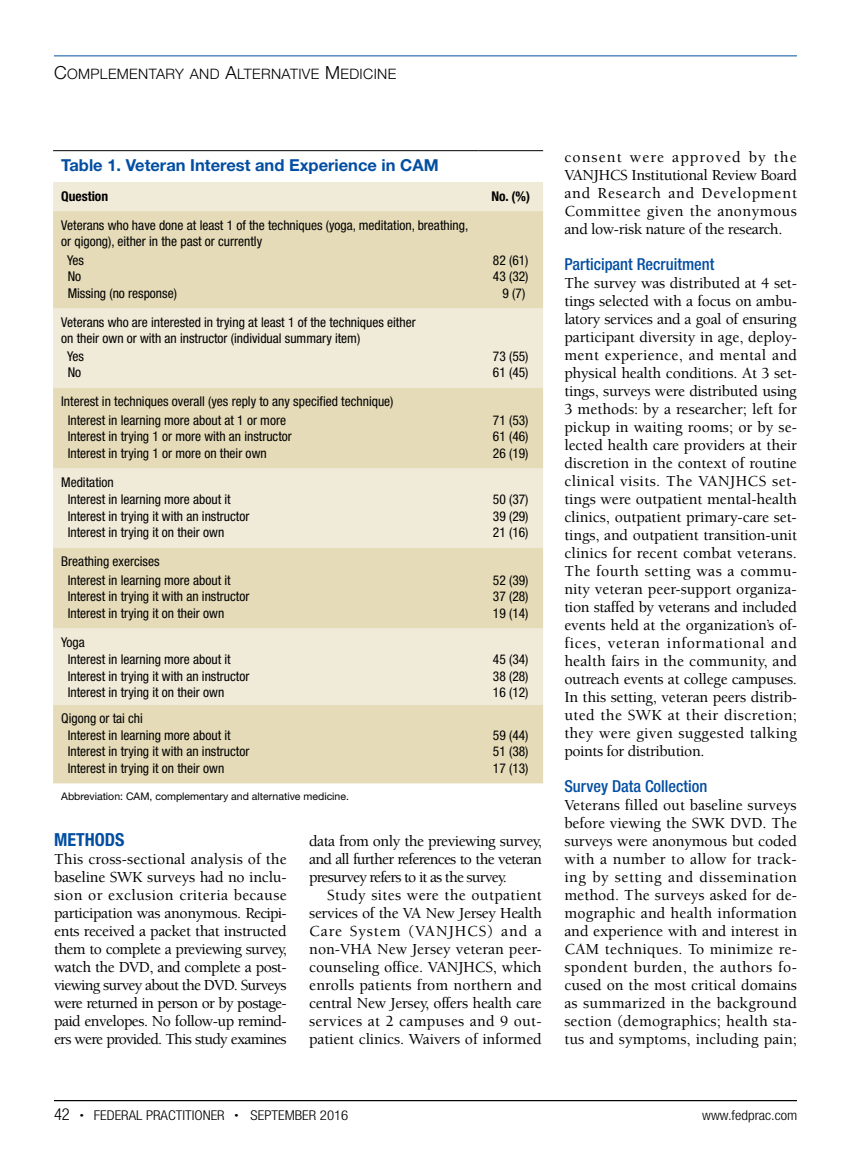
<style>
.page{position:relative;width:851px;height:1161px;background:#fff}
.page>*{position:absolute;margin:0;border:0;box-sizing:border-box;transform-origin:0 0}
.t1{font:700 condensed 18px "Helvetica Neue LT Std";color:#034ea2}
.t2{font:500 condensed 16.5px "Helvetica Neue LT Std";color:#034ea2}
.t3{font:700 16.5px "Helvetica Neue LT Std";color:#034ea2}
.t4{font:500 15.75px/18px "Berkeley Std";letter-spacing:-.025em;color:#000;text-align:justify}
.t5{font:14.4px "Helvetica Neue LT Std Lt SC800";letter-spacing:.025em;color:#000}
.t6{font:condensed 13.5px/16.5px "Helvetica Neue LT Std";color:#000}
.t7{font:300 condensed 13.5px "Helvetica Neue LT Std";color:#000;scale:1.1 1}
.t8{font:700 condensed 13.5px "Helvetica Neue LT Std";color:#000}
.t9{font:10.5px "Helvetica Neue LT Std";color:#000}
.s1{font-size:18px}
.s2{font-size:16.5px}
.s3{font-size:7.5px}
</style>
<div class="page">
<hr style="left:54px;top:56px;width:742px;height:1px;background:#034ea2">
<hr style="left:54px;top:1100px;width:742px;height:1px;background:#000">
<div style="left:53px;top:182px;width:490px;height:29px;background:#f0ead8"></div>
<svg style="left:53px;top:211px;width:490px;height:572px;background:#e9e1c6"></svg>
<hr style="left:53px;top:150px;width:425px;height:1px;background:#000">
<hr style="left:478px;top:150px;width:65px;height:1px;background:#000">
<p class="t5" style="left:54px;top:65px;width:344px"><span class="s1">C</span>OMPLEMENTARY AND <span class="s1">A</span>LTERNATIVE <span class="s1">M</span> EDICINE</p>
<p class="t3" style="left:61px;top:155px;width:379px">Table 1. Veteran Interest and Experience in CAM</p>
<p class="t8" style="left:61px;top:188px;width:48px">Question</p>
<p class="t8" style="left:491px;top:188px;width:40px">No. (%)</p>
<p class="t6" style="left:61px;top:217px;width:408px">Veterans who have done at least 1 of the techniques (yoga, meditation, breathing, or qigong), either in the past or currently</p>
<p class="t6" style="left:67px;top:252px;width:111px">Yes<br>No<br>Missing (no response)</p>
<p class="t6" style="left:493px;top:252px;width:37px;text-align:center">82 (61)<br>43 (32)<br>9 (7)</p>
<p class="t6" style="left:61px;top:314px;width:356px">Veterans who are interested in trying at least 1 of the techniques either</p>
<p class="t6" style="left:61px;top:330px;width:300px">on their own or with an instructor (individual summary item)</p>
<p class="t6" style="left:67px;top:348px;width:18px">Yes</p>
<p class="t6" style="left:68px;top:364px;width:15px">No</p>
<p class="t6" style="left:493px;top:348px;width:37px">73 (55)<br>61 (45)</p>
<p class="t6" style="left:68px;top:392px;width:327px;line-height:18.6px;text-indent:-6px">Interest in techniques overall (yes reply to any specified technique)<br>Interest in learning more about at 1 or more</p>
<p class="t6" style="left:68px;top:428px;width:226px">Interest in trying 1 or more with an instructor<br>Interest in trying 1 or more on their own</p>
<p class="t6" style="left:68px;top:474px;width:183px;text-indent:-6px">Meditation<br>Interest in learning more about it<br>Interest in trying it with an instructor<br>Interest in trying it on their own</p>
<p class="t6" style="left:68px;top:552px;width:164px;line-height:18.6px;text-indent:-6px">Breathing exercises<br>Interest in learning more about it</p>
<p class="t6" style="left:68px;top:588px;width:183px">Interest in trying it with an instructor<br>Interest in trying it on their own</p>
<p class="t6" style="left:68px;top:634px;width:183px;text-indent:-6px">Yoga<br>Interest in learning more about it<br>Interest in trying it with an instructor<br>Interest in trying it on their own</p>
<p class="t6" style="left:68px;top:710px;width:183px;text-indent:-6px">Qigong or tai chi<br>Interest in learning more about it<br>Interest in trying it with an instructor<br>Interest in trying it on their own</p>
<p class="t9" style="left:61px;top:790px;width:289px">Abbreviation: CAM, complementary and alternative medicine.</p>
<p class="t6" style="left:493px;top:412px;width:37px;text-align:justify">71 (53)<br>61 (46)<br>26 (19)</p>
<p class="t6" style="left:493px;top:491px;width:37px;text-align:justify">50 (37)<br>39 (29)<br>21 (16)</p>
<p class="t6" style="left:493px;top:572px;width:37px;text-align:justify">52 (39)<br>37 (28)<br>19 (14)</p>
<p class="t6" style="left:493px;top:651px;width:37px;text-align:justify">45 (34)<br>38 (28)<br>16 (12)</p>
<p class="t6" style="left:493px;top:727px;width:37px;text-align:justify">59 (44)<br>51 (38)<br>17 (13)</p>
<p class="t1" style="left:54px;top:829px;width:72px">METHODS</p>
<p class="t4" style="left:54px;top:850px;width:234px">This cross-sectional analysis of the baseline SWK surveys had no inclu&shy;sion or exclusion criteria because participation was anonymous. Recipi&shy;ents received a packet that instructed them to complete a previewing survey, watch the DVD, and complete a post&shy;viewing survey about the DVD. Surveys were returned in person or by postage&shy;paid envelopes. No follow-up remind&shy;ers were provided. This study examines</p>
<p class="t4" style="left:309px;top:832px;width:234px">data from only the previewing survey, and all further references to the veteran presurvey refers to it as the survey.</p>
<p class="t4" style="left:309px;top:886px;width:234px;text-indent:18px">Study sites were the outpatient services of the VA New Jersey Health Care System (VANJHCS) and a non-VHA New Jersey veteran peer&shy;counseling office. VANJHCS, which enrolls patients from northern and central New Jersey, offers health care services at 2 campuses and 9 out&shy;patient clinics. Waivers of informed</p>
<p class="t4" style="left:564px;top:148px;width:234px">consent were approved by the VANJHCS Institutional Review Board and Research and Development Committee given the anonymous and low-risk nature of the research.</p>
<p class="t2" style="left:564px;top:254px;width:151px">Participant Recruitment</p>
<p class="t4" style="left:564px;top:274px;width:234px">The survey was distributed at 4 set&shy;tings selected with a focus on ambu&shy;latory services and a goal of ensuring participant diversity in age, deploy&shy;ment experience, and mental and physical health conditions. At 3 set&shy;tings, surveys were distributed using 3 methods: by a researcher; left for pickup in waiting rooms; or by se&shy;lected health care providers at their discretion in the context of routine clinical visits. The VANJHCS set&shy;tings were outpatient mental-health clinics, outpatient primary-care set&shy;tings, and outpatient transition-unit clinics for recent combat veterans.<br>The fourth setting was a commu&shy;nity veteran peer-support organiza&shy;tion staffed by veterans and included events held at the organization’s of&shy;fices, veteran informational and health fairs in the community, and outreach events at college campuses.<br>In this setting, veteran peers distrib&shy;uted the SWK at their discretion; they were given suggested talking points for distribution.</p>
<p class="t2" style="left:564px;top:776px;width:144px">Survey Data Collection</p>
<p class="t4" style="left:564px;top:796px;width:234px">Veterans filled out baseline surveys before viewing the SWK DVD. The surveys were anonymous but coded with a number to allow for track&shy;ing by setting and dissemination method. The surveys asked for de&shy;mographic and health information and experience with and interest in CAM techniques. To minimize re&shy;spondent burden, the authors fo&shy;cused on the most critical domains as summarized in the background section (demographics; health sta&shy;tus and symptoms, including pain;</p>
<p class="t7" style="left:54px;top:1107px;width:269px"><span class="s2">42</span> <span class="s3">•</span> FEDERAL PRACTITIONER <span class="s3">•</span> SEPTEMBER 2016</p>
<p class="t7" style="left:702px;top:1107px;width:88px">www.fedprac.com</p>
</div>
